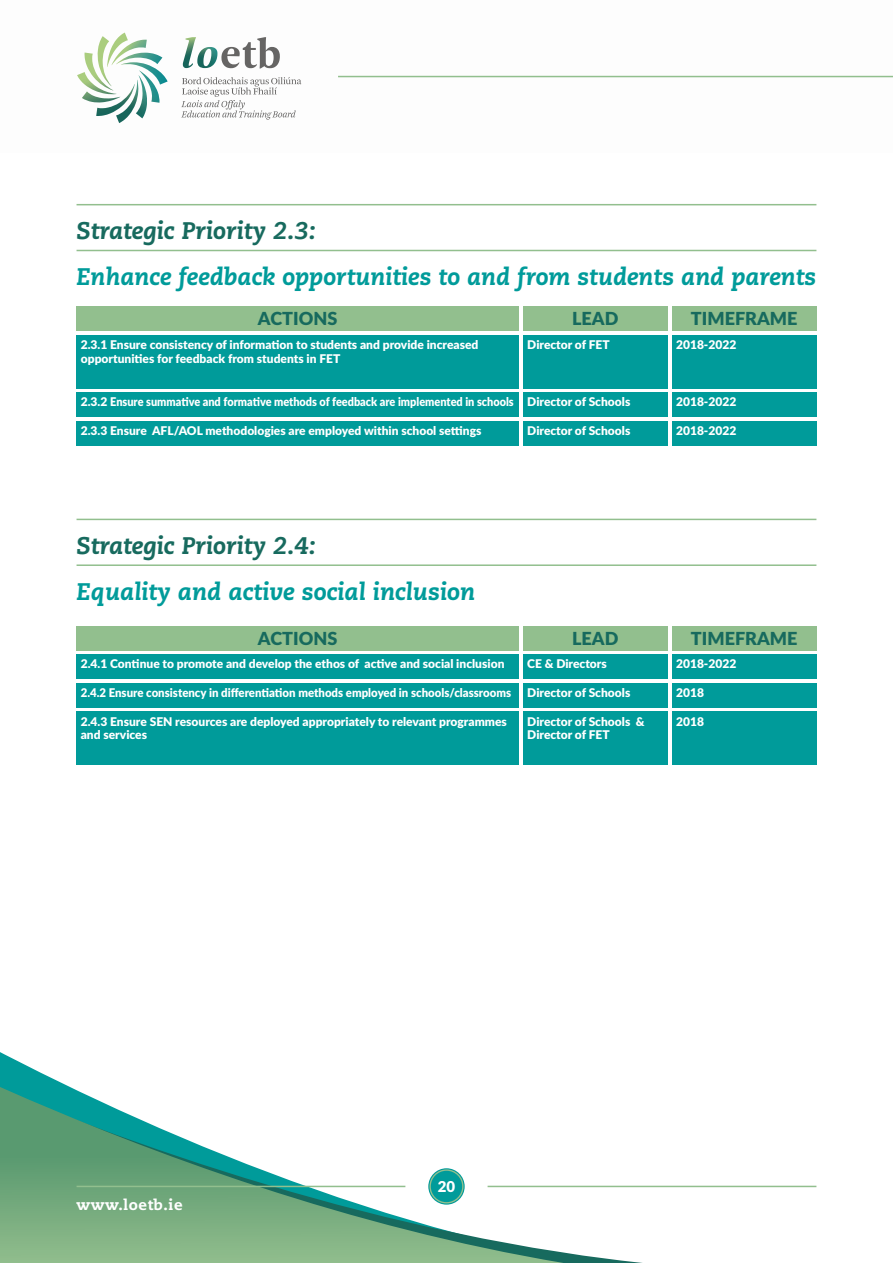
<style>
.page{position:relative;width:893px;height:1263px;background:#fff}
.page>*{position:absolute;margin:0;border:0;box-sizing:border-box;transform-origin:0 0}
.t1{font:italic 800 24px "Caecilia LT Std";color:#009b9a}
.t2{font:italic 800 24px "Caecilia LT Std";color:#176a5e}
.t3{font:900 18px "Lato";color:#176a5e}
.t4{font:900 15px "Lato";color:#fff}
.t5{font:800 14.85px "Caecilia LT Std";letter-spacing:.04em;color:#fff}
.t6{font:900 12px/13.5px "Lato";color:#fff}
.t7{font:900 12px "Lato";color:#fff;scale:.95 1}
</style>
<div class="page">
<hr style="left:338px;top:76px;width:555px;height:1px;background:#92bf8e">
<svg style="left:183px;top:37px;width:97px;height:31px"></svg>
<svg style="left:181px;top:77px;width:120px;height:43px"></svg>
<svg style="left:77px;top:33px;width:91px;height:90px"></svg>
<hr style="left:77px;top:204px;width:739px;height:1px;background:#92bf8e">
<hr style="left:77px;top:250px;width:739px;height:1px;background:#92bf8e">
<div style="left:77px;top:307px;width:442px;height:24px;background:#92bf8e"></div>
<div style="left:523px;top:307px;width:145px;height:24px;background:#92bf8e"></div>
<div style="left:672px;top:307px;width:144px;height:24px;background:#92bf8e"></div>
<div style="left:77px;top:335px;width:442px;height:53px;background:#009b9a"></div>
<div style="left:523px;top:335px;width:145px;height:53px;background:#009b9a"></div>
<div style="left:672px;top:335px;width:144px;height:53px;background:#009b9a"></div>
<div style="left:523px;top:393px;width:145px;height:24px;background:#009b9a"></div>
<div style="left:672px;top:393px;width:144px;height:24px;background:#009b9a"></div>
<div style="left:77px;top:393px;width:442px;height:24px;background:#009b9a"></div>
<div style="left:523px;top:421px;width:145px;height:25px;background:#009b9a"></div>
<div style="left:672px;top:421px;width:144px;height:25px;background:#009b9a"></div>
<div style="left:77px;top:421px;width:442px;height:25px;background:#009b9a"></div>
<hr style="left:77px;top:519px;width:739px;height:1px;background:#92bf8e">
<hr style="left:77px;top:564px;width:739px;height:2px;background:#92bf8e">
<div style="left:77px;top:626px;width:442px;height:24px;background:#92bf8e"></div>
<div style="left:523px;top:626px;width:145px;height:24px;background:#92bf8e"></div>
<div style="left:672px;top:626px;width:144px;height:24px;background:#92bf8e"></div>
<div style="left:77px;top:654px;width:442px;height:25px;background:#009b9a"></div>
<div style="left:523px;top:654px;width:145px;height:25px;background:#009b9a"></div>
<div style="left:672px;top:654px;width:144px;height:25px;background:#009b9a"></div>
<div style="left:523px;top:683px;width:145px;height:24px;background:#009b9a"></div>
<div style="left:672px;top:683px;width:144px;height:24px;background:#009b9a"></div>
<div style="left:77px;top:683px;width:442px;height:24px;background:#009b9a"></div>
<div style="left:523px;top:712px;width:145px;height:53px;background:#009b9a"></div>
<div style="left:672px;top:712px;width:144px;height:53px;background:#009b9a"></div>
<div style="left:77px;top:712px;width:442px;height:53px;background:#009b9a"></div>
<svg style="left:0;top:1052px;width:817px;height:211px"></svg>
<svg style="left:0;top:1087px;width:564px;height:176px"></svg>
<svg style="left:428px;top:1168px;width:37px;height:36px"></svg>
<div style="left:429px;top:1169px;width:34px;height:34px;border:1px solid #92bf8e;border-radius:50%"></div>
<hr style="left:77px;top:1186px;width:328px;height:1px;background:#92bf8e">
<hr style="left:488px;top:1186px;width:328px;height:1px;background:#92bf8e">
<h1 class="t2" style="left:77px;top:217px;width:241px">Strategic Priority 2.3:</h1>
<h1 class="t1" style="left:77px;top:263px;width:741px">Enhance feedback opportunities to and from students and parents</h1>
<h2 class="t3" style="left:258px;top:305px;width:37px">ACTION</h2>
<h2 class="t3" style="left:327px;top:305px;width:11px">S</h2>
<h2 class="t3" style="left:572px;top:305px;width:48px">LEAD</h2>
<h2 class="t3" style="left:691px;top:305px;width:13px">TIMEFRAME</h2>
<p class="t6" style="left:81px;top:337px;width:399px">2.3.1 Ensure consistency of information to students and provide increased opportunities for feedback from students in FET</p>
<p class="t6" style="left:527px;top:337px;width:84px">Director of FET</p>
<p class="t6" style="left:676px;top:337px;width:62px">2018-2022</p>
<p class="t6" style="left:81px;top:395px;width:551px">2.3.2 Ensure summative and formative methods of feedback are implemented in schools Director of Schools</p>
<p class="t6" style="left:676px;top:395px;width:62px">2018-2022</p>
<p class="t6" style="left:81px;top:423px;width:402px">2.3.3 Ensure AFL/AOL methodologies are employed within school settings</p>
<p class="t6" style="left:527px;top:423px;width:105px">Director of Schools</p>
<p class="t6" style="left:676px;top:423px;width:62px">2018-2022</p>
<h1 class="t2" style="left:77px;top:531px;width:241px">Strategic Priority 2.4:</h1>
<h1 class="t1" style="left:77px;top:577px;width:400px">Equality and active social inclusion</h1>
<h2 class="t3" style="left:258px;top:624px;width:37px">ACTION</h2>
<h2 class="t3" style="left:327px;top:624px;width:11px">S</h2>
<h2 class="t3" style="left:572px;top:624px;width:48px">LEAD</h2>
<h2 class="t3" style="left:691px;top:624px;width:13px">TIMEFRAME</h2>
<p class="t6" style="left:81px;top:657px;width:425px">2.4.1 Continue to promote and develop the ethos of active and social inclusion</p>
<p class="t6" style="left:527px;top:657px;width:81px">CE &amp; Directors</p>
<p class="t6" style="left:676px;top:657px;width:62px">2018-2022</p>
<p class="t7" style="left:81px;top:684px;width:455px">2.4.2 Ensure consistency in differentiation methods employed in schools/classrooms</p>
<p class="t6" style="left:527px;top:685px;width:105px">Director of Schools</p>
<p class="t6" style="left:676px;top:685px;width:29px">2018</p>
<p class="t6" style="left:527px;top:714px;width:119px">Director of Schools &amp;<br>Director of FET</p>
<p class="t6" style="left:81px;top:714px;width:428px">2.4.3 Ensure SEN resources are deployed appropriately to relevant programmes</p>
<p class="t6" style="left:676px;top:714px;width:29px">2018</p>
<p class="t6" style="left:81px;top:727px;width:68px">and services</p>
<p class="t5" style="left:77px;top:1196px;width:108px">www.loetb.ie</p>
<p class="t4" style="left:438px;top:1175px;width:19px">20</p>
</div>
